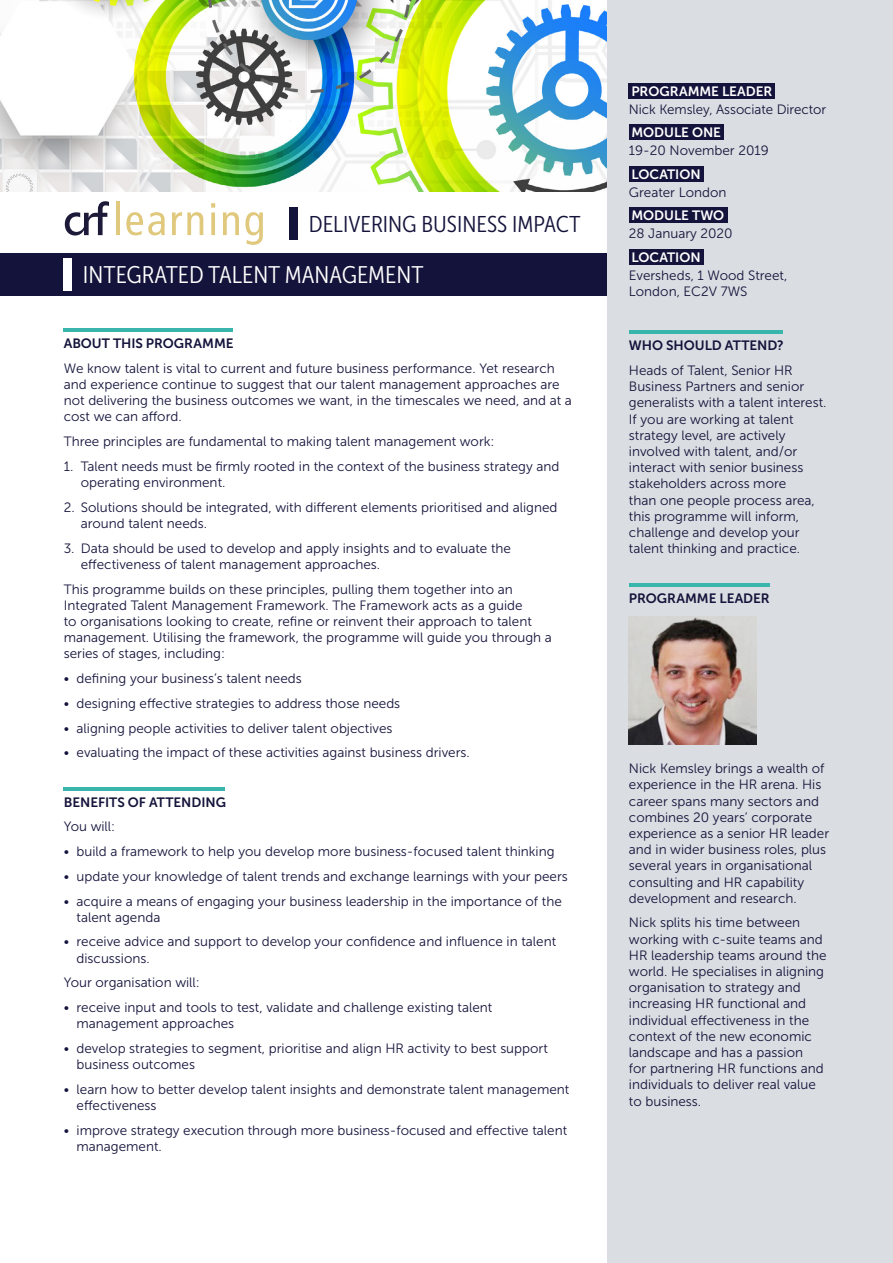
<style>
.page{position:relative;width:893px;height:1263px;background:#fff}
.page>*{position:absolute;margin:0;border:0;box-sizing:border-box;transform-origin:0 0}
.t1{font:24px "Museo Sans Cond 300";color:#fff;scale:1.07 1}
.t2{font:22.8px "Museo Sans Cond 300";color:#14133b;scale:1.06 1}
.t3{font:13.5px/16.2px "Museo Sans 300";color:#14133b}
.t4{font:13.5px "Museo Sans 700";letter-spacing:-.005em;color:#14133b}
.t5{font:13.5px "Museo Sans 700";color:#fff}
</style>
<div class="page">
<img style="left:0;top:0;width:608px;height:192px">
<div style="left:0;top:253px;width:893px;height:43px;background:#14133b"></div>
<div style="left:608px;top:0;width:285px;height:1263px;background:#dadde1"></div>
<hr style="left:116px;top:202px;width:3px;height:33px;background:#e0c87c">
<svg style="left:126px;top:212px;width:39px;height:23px"></svg>
<svg style="left:172px;top:212px;width:31px;height:23px"></svg>
<svg style="left:211px;top:212px;width:4px;height:23px"></svg>
<svg style="left:211px;top:203px;width:4px;height:5px"></svg>
<svg style="left:223px;top:212px;width:16px;height:23px"></svg>
<svg style="left:245px;top:212px;width:18px;height:33px"></svg>
<svg style="left:65px;top:201px;width:44px;height:34px"></svg>
<div style="left:64px;top:258px;width:8px;height:32px;background:#fff"></div>
<hr style="left:64px;top:328px;width:169px;height:4px;background:#38b6ab">
<hr style="left:64px;top:787px;width:161px;height:4px;background:#38b6ab">
<hr style="left:629px;top:330px;width:153px;height:4px;background:#38b6ab">
<hr style="left:629px;top:583px;width:141px;height:4px;background:#38b6ab">
<img style="left:749px;top:617px;width:7px;height:127px">
<img style="left:629px;top:617px;width:120px;height:127px">
<div style="left:629px;top:83px;width:146px;height:16px;background:#14133b"></div>
<div style="left:629px;top:125px;width:94px;height:15px;background:#14133b"></div>
<div style="left:629px;top:166px;width:74px;height:15px;background:#14133b"></div>
<div style="left:629px;top:207px;width:98px;height:16px;background:#14133b"></div>
<div style="left:629px;top:249px;width:74px;height:15px;background:#14133b"></div>
<div style="left:290px;top:207px;width:8px;height:32px;background:#14133b"></div>
<h2 class="t2" style="left:309px;top:212px;width:258px">DELIVERING BUSINESS IMPACT</h2>
<h1 class="t1" style="left:83px;top:262px;width:320px">INTEGRATED TALENT MANAGEMENT</h1>
<p class="t4" style="left:64px;top:336px;width:171px">ABOUT THIS PROGRAMME</p>
<p class="t3" style="left:64px;top:360px;width:510px">We know talent is vital to current and future business performance. Yet research and experience continue to suggest that our talent management approaches are not delivering the business outcomes we want, in the timescales we need, and at a cost we can afford.</p>
<p class="t3" style="left:64px;top:433px;width:432px">Three principles are fundamental to making talent management work:</p>
<p class="t3" style="left:81px;top:458px;width:480px;text-indent:-17px">1. Talent needs must be firmly rooted in the context of the business strategy and operating environment.</p>
<p class="t3" style="left:81px;top:499px;width:478px;text-indent:-17px">2. Solutions should be integrated, with different elements prioritised and aligned around talent needs.</p>
<p class="t3" style="left:81px;top:540px;width:432px;text-indent:-17px">3. Data should be used to develop and apply insights and to evaluate the effectiveness of talent management approaches.</p>
<p class="t3" style="left:64px;top:581px;width:490px">This programme builds on these principles, pulling them together into an Integrated Talent Management Framework. The Framework acts as a guide<br>to organisations looking to create, refine or reinvent their approach to talent management. Utilising the framework, the programme will guide you through a series of stages, including:</p>
<p class="t3" style="left:64px;top:670px;width:240px">• defining your business’s talent needs</p>
<p class="t3" style="left:64px;top:695px;width:338px">• designing effective strategies to address those needs</p>
<p class="t3" style="left:64px;top:720px;width:330px">• aligning people activities to deliver talent objectives</p>
<p class="t3" style="left:64px;top:745px;width:407px">• evaluating the impact of these activities against business drivers.</p>
<p class="t4" style="left:64px;top:794px;width:164px">BENEFITS OF ATTENDING</p>
<p class="t3" style="left:64px;top:819px;width:53px">You will:</p>
<p class="t3" style="left:64px;top:843px;width:492px">• build a framework to help you develop more business-focused talent thinking</p>
<p class="t3" style="left:64px;top:868px;width:506px">• update your knowledge of talent trends and exchange learnings with your peers</p>
<p class="t3" style="left:77px;top:893px;width:487px;text-indent:-13px">• acquire a means of engaging your business leadership in the importance of the talent agenda</p>
<p class="t3" style="left:77px;top:934px;width:481px;text-indent:-13px">• receive advice and support to develop your confidence and influence in talent discussions.</p>
<p class="t3" style="left:64px;top:975px;width:138px">Your organisation will:</p>
<p class="t3" style="left:77px;top:999px;width:417px;text-indent:-13px">• receive input and tools to test, validate and challenge existing talent management approaches</p>
<p class="t3" style="left:77px;top:1040px;width:473px;text-indent:-13px">• develop strategies to segment, prioritise and align HR activity to best support business outcomes</p>
<p class="t3" style="left:77px;top:1081px;width:494px;text-indent:-13px">• learn how to better develop talent insights and demonstrate talent management effectiveness</p>
<p class="t3" style="left:77px;top:1122px;width:492px;text-indent:-13px">• improve strategy execution through more business-focused and effective talent management.</p>
<p class="t5" style="left:631px;top:84px;width:142px">PROGRAMME LEADER</p>
<p class="t5" style="left:631px;top:125px;width:91px">MODULE ONE</p>
<p class="t5" style="left:631px;top:166px;width:71px">LOCATION</p>
<p class="t5" style="left:631px;top:208px;width:94px">MODULE TWO</p>
<p class="t5" style="left:631px;top:249px;width:71px">LOCATION</p>
<p class="t3" style="left:629px;top:101px;width:199px">Nick Kemsley, Associate Director</p>
<p class="t3" style="left:629px;top:143px;width:141px">19-20 November 2019</p>
<p class="t3" style="left:629px;top:184px;width:99px">Greater London</p>
<p class="t3" style="left:629px;top:225px;width:105px">28 January 2020</p>
<p class="t3" style="left:629px;top:267px;width:160px">Eversheds, 1 Wood Street,<br>London, EC2V 7WS</p>
<p class="t4" style="left:629px;top:338px;width:156px">WHO SHOULD ATTEND?</p>
<p class="t3" style="left:629px;top:362px;width:199px">Heads of Talent, Senior HR<br>Business Partners and senior generalists with a talent interest.<br>If you are working at talent strategy level, are actively involved with talent, and/or interact with senior business stakeholders across more<br>than one people process area, this programme will inform, challenge and develop your talent thinking and practice.</p>
<p class="t4" style="left:629px;top:590px;width:142px">PROGRAMME LEADER</p>
<p class="t3" style="left:629px;top:760px;width:202px">Nick Kemsley brings a wealth of experience in the HR arena. His career spans many sectors and combines 20 years’ corporate experience as a senior HR leader and in wider business roles, plus several years in organisational consulting and HR capability development and research.</p>
<p class="t3" style="left:629px;top:915px;width:199px">Nick splits his time between working with c-suite teams and<br>HR leadership teams around the world. He specialises in aligning organisation to strategy and increasing HR functional and individual effectiveness in the context of the new economic landscape and has a passion<br>for partnering HR functions and individuals to deliver real value to business.</p>
</div>
